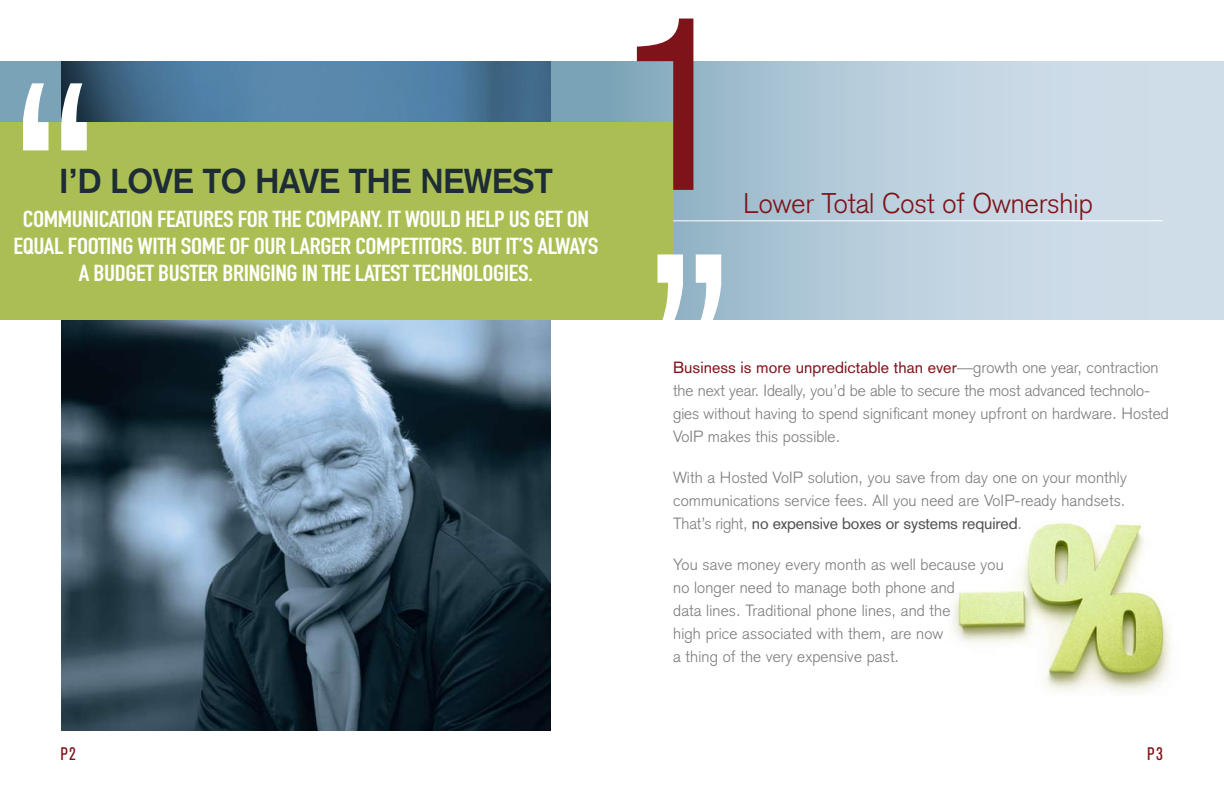
<style>
.page{position:relative;width:1224px;height:792px;background:#fff}
.page>*{position:absolute;margin:0;border:0;box-sizing:border-box;transform-origin:0 0}
.t1{font:700 34px "Akzidenz Grotesk";letter-spacing:-.005em;color:#1d2c35}
.t2{font:300 28px "Akzidenz Grotesk";color:#7e141a}
.t3{font:22.9px "DIN Engschrift";letter-spacing:-.015em;color:#fff;scale:1.14 1}
.t4{font:condensed 18px "Akzidenz Grotesk BE";color:#7e141a}
.t5{font:300 16px/23px "Akzidenz Grotesk";letter-spacing:.01em;color:#7d7d7e}
.s1{font-weight:400;color:#7e141a}
.s2{font-weight:400;color:#515253}
</style>
<div class="page">
<img style="left:953px;top:521px;width:219px;height:172px">
<img style="left:61px;top:320px;width:490px;height:411px">
<svg style="left:0;top:61px;width:612px;height:61px"></svg>
<div style="left:612px;top:61px;width:612px;height:259px;background:linear-gradient(to right,#91b3c5,#dde7f1)"></div>
<div style="left:0;top:122px;width:673px;height:198px;background:#aabe54"></div>
<svg style="left:23px;top:83px;width:64px;height:67px"></svg>
<svg style="left:657px;top:254px;width:64px;height:66px"></svg>
<svg style="left:637px;top:19px;width:56px;height:171px"></svg>
<hr style="left:673px;top:220px;width:490px;height:1px;background:#fff">
<h1 class="t1" style="left:59px;top:161px;width:73px">I’D LOVE</h1>
<h1 class="t1" style="left:203px;top:161px;width:75px">TO HAVE</h1>
<h1 class="t1" style="left:349px;top:161px;width:205px">THE NEWEST</h1>
<h3 class="t3" style="left:23px;top:206px;width:20px">COMMUNI</h3>
<h3 class="t3" style="left:99px;top:206px;width:18px">CATION</h3>
<h3 class="t3" style="left:157px;top:206px;width:150px">FEATURES FOR THE COMPANY</h3>
<h3 class="t3" style="left:378px;top:206px;width:176px">. ITWOULDHELPUS GET ON</h3>
<h3 class="t3" style="left:14px;top:233px;width:65px">EQUAL FOOTIN</h3>
<h3 class="t3" style="left:122px;top:233px;width:23px">G WITH</h3>
<h3 class="t3" style="left:181px;top:233px;width:11px">SOME</h3>
<h3 class="t3" style="left:229px;top:233px;width:129px">OF OUR LARGER COMPETITO</h3>
<h3 class="t3" style="left:442px;top:233px;width:110px">RS. BUT IT’S ALWAYS</h3>
<h3 class="t3" style="left:79px;top:260px;width:79px">ABUDGET BUSTE</h3>
<h3 class="t3" style="left:207px;top:260px;width:147px">R BRINGING IN THE LATEST</h3>
<h3 class="t3" style="left:413px;top:260px;width:107px">TECHNOLOGIES.</h3>
<h2 class="t2" style="left:743px;top:187px;width:351px">Lower Total Cost of Ownership</h2>
<p class="t5" style="left:673px;top:356px;width:497px"><span class="s1">Business is more unpredictable than ever</span>––growth one year, contraction the next year. Ideally, you’d be able to secure the most advanced technolo&shy;gies without having to spend significant money upfront on hardware. Hosted VoIP makes this possible.</p>
<p class="t5" style="left:673px;top:466px;width:455px;text-align:justify">With a Hosted VoIP solution, you save from day one on your monthly communications service fees. All you need are VoIP-ready handsets.<br>That’s right, <span class="s2">no expensive boxes or systems required</span>.</p>
<p class="t5" style="left:673px;top:553px;width:332px">You save money every month as well because you no longer need to manage both phone and<br>data lines. Traditional phone lines, and the<br>high price associated with them, are now<br>a thing of the very expensive past.</p>
<p class="t4" style="left:60px;top:744px;width:17px">P2</p>
<p class="t4" style="left:1147px;top:744px;width:17px">P3</p>
</div>
